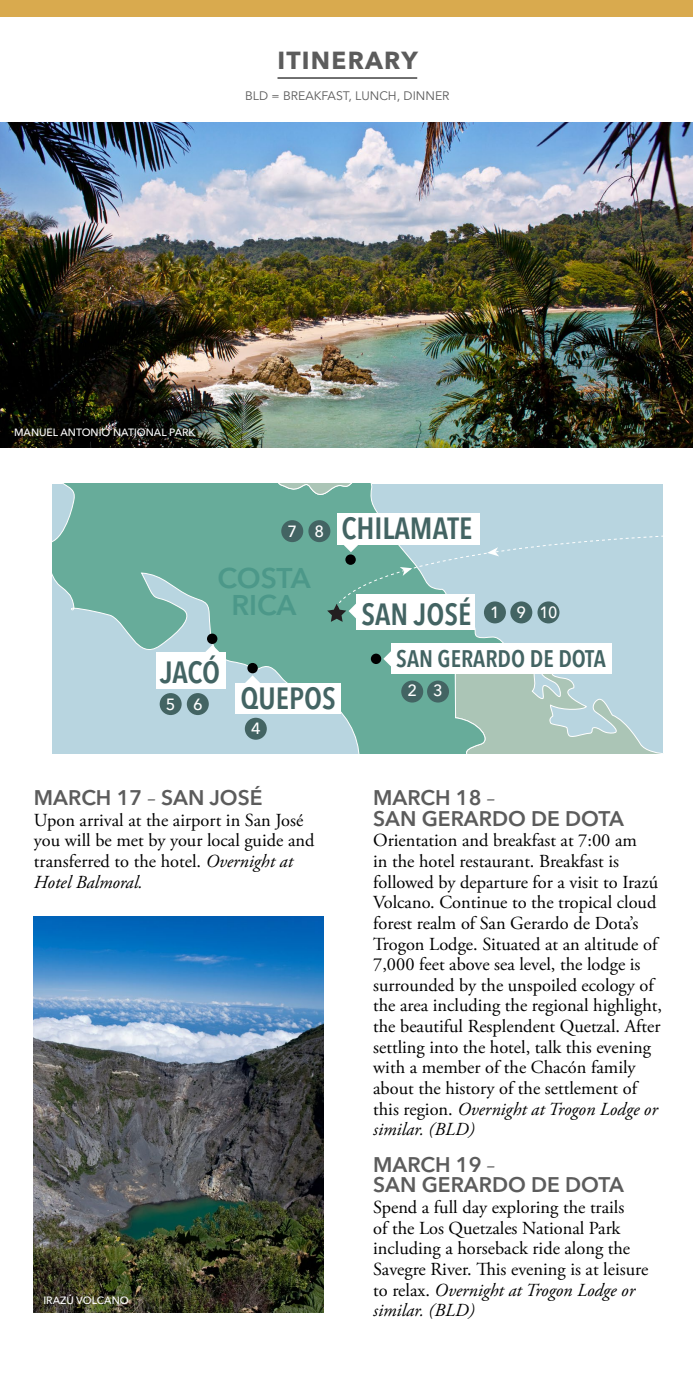
<style>
.page{position:relative;width:693px;height:1386px;background:#fff}
.page>*{position:absolute;margin:0;border:0;box-sizing:border-box;transform-origin:0 0}
.t1{font:600 condensed 30.45px "Avenir Next LT Pro";color:#436463}
.t2{font:600 28.18px/27.1px "Avenir Next LT Pro";letter-spacing:-.01em;color:#4c9889;text-align:center}
.t3{font:700 24.5px "Avenir Next LT Pro";letter-spacing:.05em;color:#5c5c5c}
.t4{font:600 condensed 23.8px "Avenir Next LT Pro";color:#436463}
.t5{font:600 21px/20.7px "Avenir Next LT Pro";color:#5c5c5c}
.t6{font:18.38px/20.7px "Adobe Garamond Pro";color:#000}
.t7{font:500 16.1px "Avenir Next LT Pro";color:#fff}
.t8{font:12.25px "Avenir LT Std";color:#5c5c5c}
.t9{font:500 10.5px "Avenir Next LT Pro";color:#fff}
.s1{font-weight:400;font-style:italic}
.s2{font-style:italic}
</style>
<div class="page">
<div style="left:0;top:0;width:693px;height:17px;background:#d9aa4e"></div>
<hr style="left:278px;top:77px;width:139px;height:2px;background:#5c5c5c">
<img style="left:0;top:123px;width:693px;height:324px">
<img style="left:34px;top:916px;width:290px;height:397px">
<div style="left:52px;top:484px;width:611px;height:269px;background:#b8d5e0"></div>
<svg style="left:513px;top:643px;width:148px;height:110px"></svg>
<svg style="left:52px;top:497px;width:461px;height:256px"></svg>
<svg style="left:63px;top:484px;width:310px;height:13px;background:#72b1a0"></svg>
<svg style="left:316px;top:493px;width:347px;height:121px"></svg>
<svg style="left:487px;top:547px;width:12px;height:9px"></svg>
<svg style="left:400px;top:567px;width:12px;height:9px"></svg>
<div style="left:345px;top:554px;width:11px;height:11px;background:#000;border-radius:50%"></div>
<div style="left:371px;top:654px;width:10px;height:10px;background:#000;border-radius:50%"></div>
<div style="left:338px;top:513px;width:142px;height:32px;background:#fff"></div>
<svg style="left:343px;top:545px;width:16px;height:7px"></svg>
<div style="left:356px;top:594px;width:119px;height:36px;background:#fff"></div>
<svg style="left:327px;top:603px;width:29px;height:19px"></svg>
<div style="left:391px;top:644px;width:220px;height:30px;background:#fff"></div>
<svg style="left:383px;top:651px;width:8px;height:16px"></svg>
<div style="left:156px;top:652px;width:69px;height:37px;background:#fff"></div>
<svg style="left:204px;top:645px;width:17px;height:7px"></svg>
<div style="left:207px;top:634px;width:10px;height:10px;background:#000;border-radius:50%"></div>
<div style="left:247px;top:663px;width:11px;height:10px;background:#000;border-radius:50%"></div>
<div style="left:236px;top:683px;width:105px;height:30px;background:#fff"></div>
<svg style="left:244px;top:675px;width:17px;height:8px"></svg>
<div style="left:484px;top:601px;width:22px;height:22px;background:#436463;border-radius:50%"></div>
<div style="left:401px;top:681px;width:22px;height:22px;background:#436463;border-radius:50%"></div>
<div style="left:427px;top:681px;width:22px;height:22px;background:#436463;border-radius:50%"></div>
<div style="left:245px;top:718px;width:22px;height:22px;background:#436463;border-radius:50%"></div>
<div style="left:160px;top:693px;width:22px;height:22px;background:#436463;border-radius:50%"></div>
<div style="left:187px;top:693px;width:22px;height:22px;background:#436463;border-radius:50%"></div>
<div style="left:281px;top:520px;width:22px;height:22px;background:#436463;border-radius:50%"></div>
<div style="left:308px;top:520px;width:22px;height:22px;background:#436463;border-radius:50%"></div>
<div style="left:510px;top:601px;width:22px;height:22px;background:#436463;border-radius:50%"></div>
<div style="left:537px;top:601px;width:22px;height:22px;background:#436463;border-radius:50%"></div>
<h3 class="t3" style="left:278px;top:46px;width:142px">ITINERARY</h3>
<p class="t8" style="left:245px;top:89px;width:206px">BLD = BREAKFAST, LUNCH, DINNER</p>
<p class="t9" style="left:14px;top:426px;width:183px">MANUEL ANTONIO NATIONAL PARK</p>
<p class="t7" style="left:287px;top:521px;width:38px">7 8</p>
<h1 class="t1" style="left:341px;top:510px;width:132px">CHILAMATE</h1>
<h2 class="t2" style="left:217px;top:564px;width:95px">COSTA<br>RICA</h2>
<h1 class="t1" style="left:160px;top:654px;width:62px">JACÓ</h1>
<p class="t7" style="left:166px;top:694px;width:38px">5 6</p>
<h1 class="t1" style="left:240px;top:680px;width:97px">QUEPOS</h1>
<p class="t7" style="left:251px;top:718px;width:11px">4</p>
<p class="t5" style="left:34px;top:787px;width:230px">MARCH 17 <span class="s1">–</span> SAN JOSÉ</p>
<p class="t6" style="left:34px;top:810px;width:282px">Upon arrival at the airport in San José you will be met by your local guide and transferred to the hotel. <span class="s2">Overnight at<br>Hotel Balmoral.</span></p>
<p class="t9" style="left:43px;top:1294px;width:87px">IRAZÚ VOLCANO</p>
<h1 class="t1" style="left:361px;top:596px;width:112px">SAN JOSÉ</h1>
<p class="t4" style="left:396px;top:644px;width:211px">SAN GERARDO DE DOTA</p>
<p class="t7" style="left:517px;top:603px;width:42px">9 10</p>
<p class="t7" style="left:490px;top:603px;width:11px">1</p>
<p class="t7" style="left:407px;top:681px;width:37px">2 3</p>
<p class="t5" style="left:373px;top:787px;width:124px">MARCH 18 <span class="s1">–<br></span>SAN</p>
<p class="t5" style="left:422px;top:808px;width:16px">GERARDO</p>
<p class="t5" style="left:531px;top:808px;width:50px">DE DOTA</p>
<p class="t6" style="left:373px;top:831px;width:291px">Orientation and breakfast at 7:00 am<br>in the hotel restaurant. Breakfast is followed by departure for a visit to Irazú Volcano. Continue to the tropical cloud forest realm of San Gerardo de Dota’s Trogon Lodge. Situated at an altitude of 7,000 feet above sea level, the lodge is surrounded by the unspoiled ecology of the area including the regional highlight, the beautiful Resplendent Quetzal. After settling into the hotel, talk this evening with a member of the Chacón family about the history of the settlement of this region. <span class="s2">Overnight at Trogon Lodge or similar. (BLD)</span></p>
<p class="t5" style="left:373px;top:1154px;width:124px">MARCH 19 <span class="s1">–<br></span>SAN</p>
<p class="t5" style="left:422px;top:1175px;width:16px">GERARDO</p>
<p class="t5" style="left:531px;top:1175px;width:50px">DE DOTA</p>
<p class="t6" style="left:373px;top:1198px;width:277px">Spend a full day exploring the trails<br>of the Los Quetzales National Park including a horseback ride along the Savegre River. This evening is at leisure to relax. <span class="s2">Overnight at Trogon Lodge or similar. (BLD)</span></p>
</div>
